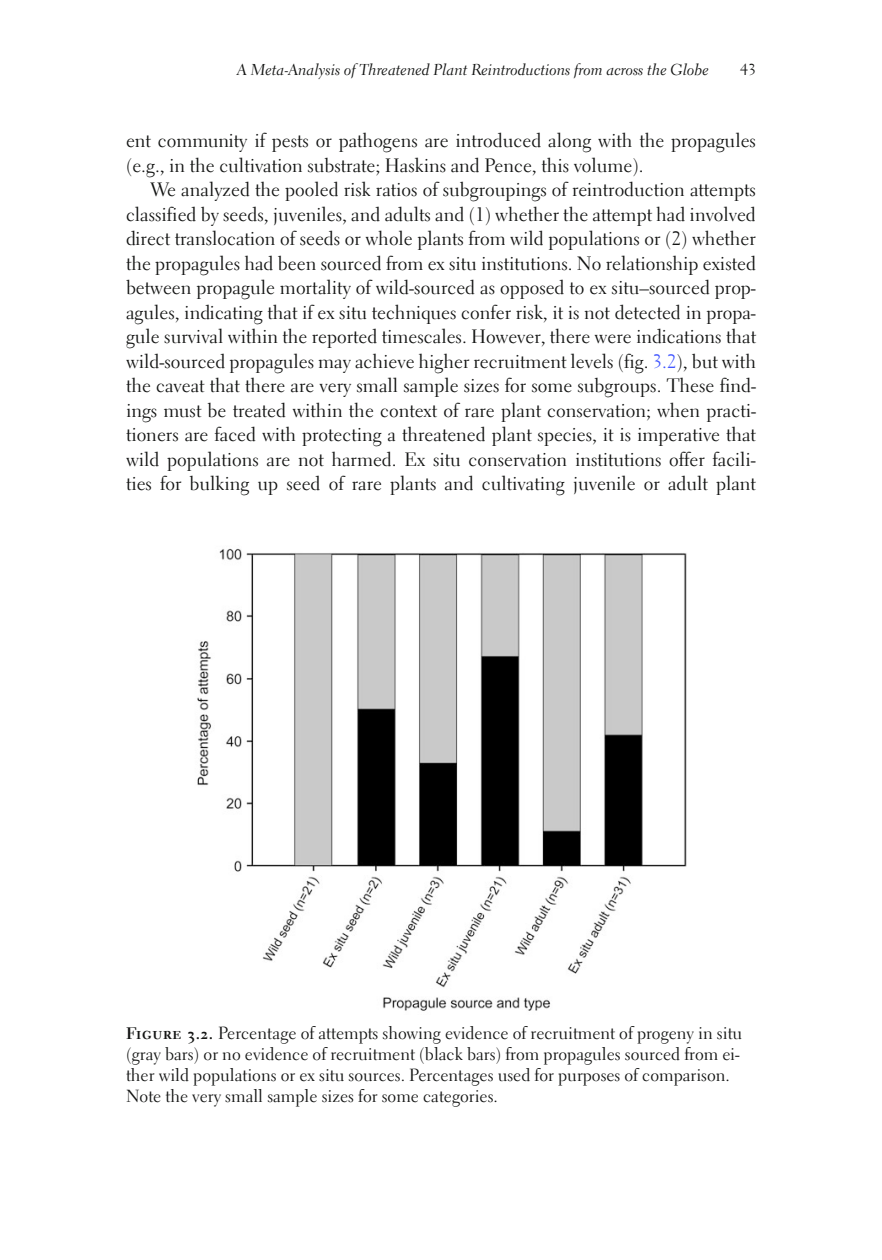
<style>
.page{position:relative;width:882px;height:1260px;background:#fff}
.page>*{position:absolute;margin:0;border:0;box-sizing:border-box;transform-origin:0 0}
.t1{font:19.25px/24.5px "Electra LH";color:#131413}
.t2{font:17.5px/21px "Electra LH";color:#131413}
.t3{font:15.75px "Electra LH Cursive";color:#131413}
.t4{font:15.75px "Electra LH";color:#131413}
.s1{color:#4055ff}
.s2{font-family:"Electra LH Bold SC";font-size:16.62px}
</style>
<div class="page">
<img style="left:197px;top:548px;width:490px;height:463px">
<p class="t3" style="left:237px;top:63px;width:473px">A Meta-Analysis of Threatened Plant Reintroductions from across the Globe</p>
<p class="t4" style="left:740px;top:63px;width:17px">43</p>
<p class="t1" style="left:126px;top:130px;width:632px">ent community if pests or pathogens are introduced along with the propagules (e.g., in the cultivation substrate; Haskins and Pence, this volume).</p>
<p class="t1" style="left:126px;top:179px;width:632px;text-align:justify;text-indent:25px">We analyzed the pooled risk ratios of subgroupings of reintroduction attempts classified by seeds, juveniles, and adults and (1) whether the attempt had involved direct translocation of seeds or whole plants from wild populations or (2) whether the propagules had been sourced from ex situ institutions. No relationship existed between propagule mortality of wild-sourced as opposed to ex situ–sourced prop&shy;agules, indicating that if ex situ techniques confer risk, it is not detected in propa&shy;gule survival within the reported timescales. However, there were indications that wild-sourced propagules may achieve higher recruitment levels (fig. <span class="s1">3.2</span>), but with the caveat that there are very small sample sizes for some subgroups. These find&shy;ings must be treated within the context of rare plant conservation; when practi&shy;tioners are faced with protecting a threatened plant species, it is imperative that wild populations are not harmed. Ex situ conservation institutions offer facili&shy;ties for bulking up seed of rare plants and cultivating juvenile or adult plant</p>
<p class="t2" style="left:126px;top:1025px;width:618px"><span class="s2">Figure 3.2.</span> Percentage of attempts showing evidence of recruitment of progeny in situ (gray bars) or no evidence of recruitment (black bars) from propagules sourced from ei&shy;ther wild populations or ex situ sources. Percentages used for purposes of comparison.<br>Note the very small sample sizes for some categories.</p>
</div>
